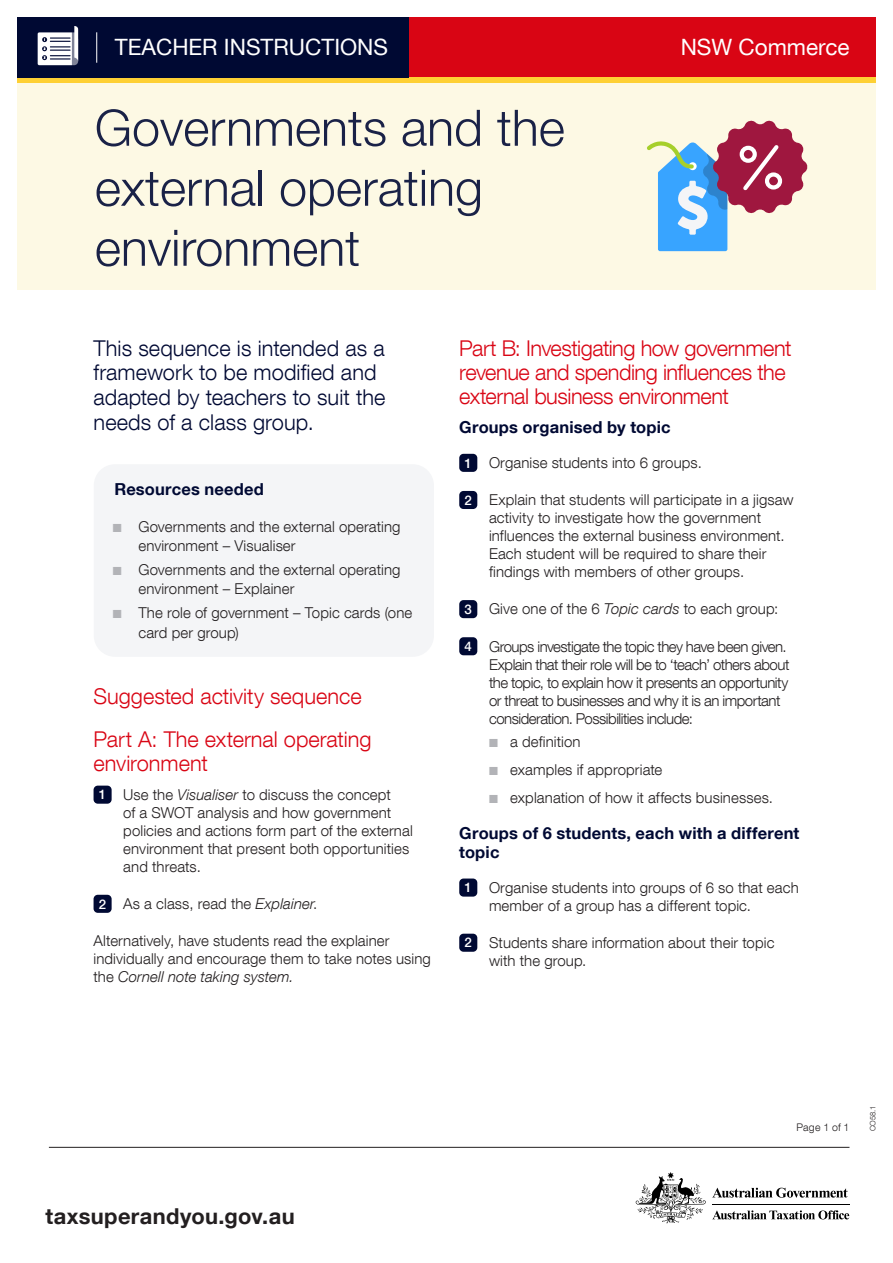
<style>
.page{position:relative;width:893px;height:1263px;background:#fff}
.page>*{position:absolute;margin:0;border:0;box-sizing:border-box;transform-origin:0 0}
.Heading_1{font:300 50.25px/60px "Helvetica Neue LT Com";color:#1a2247}
.Resource_title{font:22.5px "Helvetica Neue LT Com";color:#fff}
.t1{font:700 21.9px "Helvetica Neue LT Com";letter-spacing:.015em;color:#231f20}
.Heading_2_-_red{font:300 21.75px/24px "Helvetica Neue LT Com";letter-spacing:-.015em;color:#d90514}
.Intro{font:300 21.75px/24.8px "Helvetica Neue LT Com";letter-spacing:.005em;color:#000933}
.Heading_3{font:700 16.5px/18.8px "Helvetica Neue LT Com";letter-spacing:.01em;color:#000933}
.Numbered_list_-_l{font:300 15px/18px "Helvetica Neue LT Com";letter-spacing:.005em;color:#231f20}
.Numbered_list{font:300 15px/18px "Helvetica Neue LT Com";letter-spacing:-.03em;color:#231f20}
.Bulleted_list_-_s{font:300 15px/19.5px "Helvetica Neue LT Com";letter-spacing:.01em;color:#231f20}
.Normal{font:300 15px/18px "Helvetica Neue LT Com";letter-spacing:.005em;color:#231f20}
.Numbered_list-2{font:300 15px "Helvetica Neue LT Com";letter-spacing:.005em;color:#231f20}
.Bullet_list_-_squ{font:300 15px "Helvetica Neue LT Com";letter-spacing:.01em;color:#231f20}
.Numbers{font:500 13.2px "Helvetica Neue LT Com";color:#fff}
.t2{font:300 10.5px "Helvetica Neue LT Com";letter-spacing:.01em;color:#231f20}
.page_number{font:300 7.5px "Helvetica Neue LT Com";color:#231f20}
.s1{color:#b2b3b7}
.s2{font-style:italic}
</style>
<div class="page">
<hr style="left:712px;top:1204px;width:137px;height:1px;background:#000">
<svg style="left:712px;top:1210px;width:137px;height:9px"></svg>
<svg style="left:712px;top:1188px;width:136px;height:10px"></svg>
<svg style="left:636px;top:1172px;width:70px;height:51px"></svg>
<hr style="left:49px;top:1147px;width:800px;height:1px;background:#231f20">
<div style="left:94px;top:786px;width:18px;height:18px;background:#000933;border-radius:4px"></div>
<div style="left:94px;top:895px;width:18px;height:18px;background:#000933;border-radius:4px"></div>
<div style="left:94px;top:464px;width:340px;height:193px;background:#f4f5f7;border-radius:21px"></div>
<div style="left:459px;top:454px;width:18px;height:18px;background:#000933;border-radius:4px"></div>
<div style="left:459px;top:491px;width:18px;height:18px;background:#000933;border-radius:4px"></div>
<div style="left:459px;top:600px;width:18px;height:18px;background:#000933;border-radius:4px"></div>
<div style="left:459px;top:637px;width:18px;height:18px;background:#000933;border-radius:4px"></div>
<div style="left:459px;top:878px;width:18px;height:19px;background:#000933;border-radius:4px"></div>
<div style="left:459px;top:934px;width:18px;height:18px;background:#000933;border-radius:4px"></div>
<div style="left:17px;top:17px;width:859px;height:272px;background:#fdf9e4"></div>
<div style="left:17px;top:17px;width:859px;height:61px;background:#d90514"></div>
<svg style="left:647px;top:120px;width:161px;height:131px"></svg>
<div style="left:740px;top:146px;width:17px;height:17px;border:4px solid #fff;border-radius:50%"></div>
<div style="left:765px;top:172px;width:17px;height:18px;border:4px solid #fff;border-radius:50%"></div>
<div style="left:17px;top:78px;width:859px;height:5px;background:#fed034"></div>
<div style="left:17px;top:17px;width:391px;height:61px;background:#000933"></div>
<hr style="left:96px;top:32px;width:1px;height:31px;background:#fff">
<svg style="left:38px;top:26px;width:40px;height:39px;background:#b0b3c0"></svg>
<p class="Resource_title" style="left:115px;top:34px;width:275px">TEACHER INSTRUCTIONS</p>
<h1 class="Heading_1" style="left:95px;top:97px;width:471px">Governments and the external operating environment</h1>
<h2 class="Resource_title" style="left:681px;top:34px;width:170px">NSW Commerce</h2>
<p class="Intro" style="left:94px;top:335px;width:293px">This sequence is intended as a framework to be modified and adapted by teachers to suit the needs of a class group.</p>
<h3 class="Heading_3" style="left:114px;top:479px;width:151px">Resources needed</h3>
<p class="Bulleted_list_-_s" style="left:138px;top:516px;width:264px;text-indent:-26px"><span class="s1">■</span> Governments and the external operating environment – Visualiser</p>
<p class="Bulleted_list_-_s" style="left:138px;top:559px;width:264px;text-indent:-26px"><span class="s1">■</span> Governments and the external operating environment – Explainer</p>
<p class="Bulleted_list_-_s" style="left:138px;top:603px;width:275px;text-indent:-26px"><span class="s1">■</span> The role of government – Topic cards (one card per group)</p>
<h2 class="Heading_2_-_red" style="left:94px;top:684px;width:270px">Suggested activity sequence</h2>
<h2 class="Heading_2_-_red" style="left:94px;top:727px;width:279px">Part A: The external operating environment</h2>
<p class="Numbers" style="left:99px;top:787px;width:9px">1</p>
<p class="Numbered_list_-_l" style="left:123px;top:785px;width:291px">Use the <span class="s2">Visualiser</span> to discuss the concept<br>of a SWOT analysis and how government policies and actions form part of the external environment that present both opportunities and threats.</p>
<p class="Numbers" style="left:99px;top:896px;width:9px">2</p>
<p class="Numbered_list_-_l" style="left:123px;top:894px;width:196px">As a class, read the <span class="s2">Explainer</span>.</p>
<p class="Normal" style="left:94px;top:931px;width:339px">Alternatively, have students read the explainer individually and encourage them to take notes using the <span class="s2">Cornell note taking system.</span></p>
<h2 class="Heading_2_-_red" style="left:459px;top:335px;width:334px">Part B: Investigating how government revenue and spending influences the external business environment</h2>
<h3 class="Heading_3" style="left:459px;top:417px;width:213px">Groups organised by topic</h3>
<p class="Numbers" style="left:465px;top:455px;width:9px">1</p>
<p class="Numbered_list_-_l" style="left:489px;top:453px;width:214px">Organise students into 6 groups.</p>
<p class="Numbers" style="left:465px;top:492px;width:9px">2</p>
<p class="Numbered_list_-_l" style="left:489px;top:491px;width:306px">Explain that students will participate in a jigsaw activity to investigate how the government influences the external business environment.<br>Each student will be required to share their findings with members of other groups.</p>
<p class="Numbers" style="left:465px;top:601px;width:9px">3</p>
<p class="Numbered_list_-_l" style="left:489px;top:600px;width:291px">Give one of the 6 <span class="s2">Topic cards</span> to each group:</p>
<p class="Numbers" style="left:465px;top:638px;width:9px">4</p>
<p class="Numbered_list" style="left:489px;top:637px;width:302px">Groups investigate the topic they have been given.<br>Explain that their role will be to ‘teach’ others about the topic, to explain how it presents an opportunity or threat to businesses and why it is an important consideration. Possibilities include:</p>
<p class="Bullet_list_-_squ" style="left:489px;top:733px;width:93px"><span class="s1">■</span> a definition</p>
<p class="Bullet_list_-_squ" style="left:489px;top:761px;width:175px"><span class="s1">■</span> examples if appropriate</p>
<p class="Numbered_list-2" style="left:489px;top:789px;width:286px"><span class="s1">■</span> explanation of how it affects businesses.</p>
<h3 class="Heading_3" style="left:459px;top:823px;width:342px">Groups of 6 students, each with a different topic</h3>
<p class="Numbers" style="left:465px;top:880px;width:9px">1</p>
<p class="Numbered_list_-_l" style="left:489px;top:878px;width:311px">Organise students into groups of 6 so that each member of a group has a different topic.</p>
<p class="Numbers" style="left:465px;top:935px;width:9px">2</p>
<p class="Numbered_list_-_l" style="left:489px;top:933px;width:287px">Students share information about their topic with the group.</p>
<h3 class="t1" style="left:46px;top:1202px;width:251px">taxsuperandyou.gov.au</h3>
<p class="t2" style="left:797px;top:1121px;width:54px">Page 1 of 1</p>
<p class="page_number" style="left:868px;top:1131px;width:27px;rotate:-90deg">CO58.1</p>
</div>
